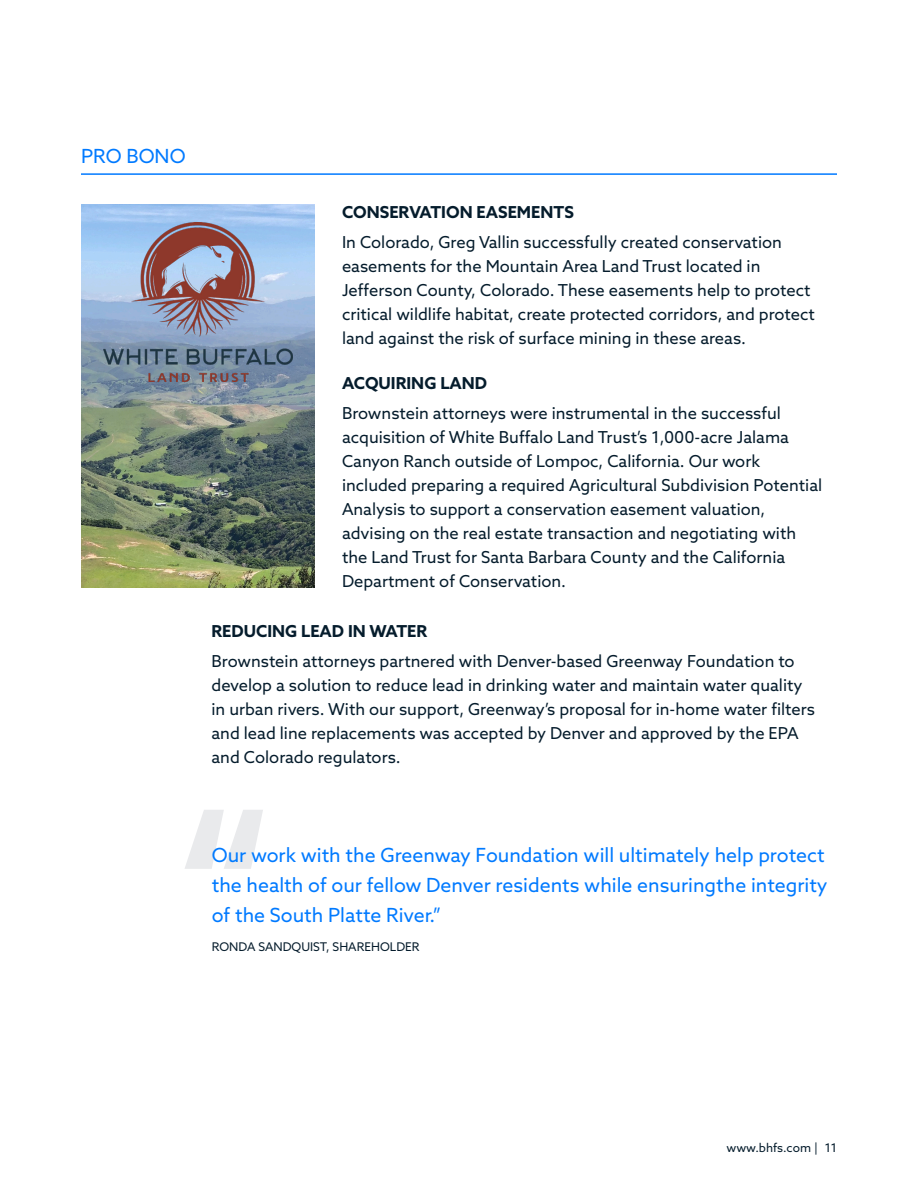
<style>
.page{position:relative;width:918px;height:1188px;background:#fff}
.page>*{position:absolute;margin:0;border:0;box-sizing:border-box;transform-origin:0 0}
.Quote__h2{font:19.5px/30px "Azo Sans";color:#007aff}
.h2_-_RuleBelow{font:19.5px "Azo Sans";color:#007aff}
.Body{font:16.5px/24px "Azo Sans";color:#051c2c}
.t1{font:700 16.5px "Azo Sans";color:#051c2c}
.Body_XS{font:12px "Azo Sans";color:#051c2c}
</style>
<div class="page">
<img style="left:81px;top:205px;width:234px;height:382px">
<hr style="left:81px;top:173px;width:756px;height:2px;background:#007aff">
<svg style="left:185px;top:810px;width:78px;height:59px"></svg>
<img style="left:104px;top:223px;width:188px;height:158px">
<p class="h2_-_RuleBelow" style="left:81px;top:143px;width:106px">PRO BONO</p>
<p class="t1" style="left:342px;top:201px;width:233px">CONSERVATION EASEMENTS</p>
<p class="Body" style="left:342px;top:230px;width:474px">In Colorado, Greg Vallin successfully created conservation easements for the Mountain Area Land Trust located in Jefferson County, Colorado. These easements help to protect critical wildlife habitat, create protected corridors, and protect land against the risk of surface mining in these areas.</p>
<p class="t1" style="left:342px;top:372px;width:147px">ACQUIRING LAND</p>
<p class="Body" style="left:342px;top:401px;width:482px">Brownstein attorneys were instrumental in the successful acquisition of White Buffalo Land Trust’s 1,000-acre Jalama Canyon Ranch outside of Lompoc, California. Our work included preparing a required Agricultural Subdivision Potential Analysis to support a conservation easement valuation, advising on the real estate transaction and negotiating with the Land Trust for Santa Barbara County and the California Department of Conservation.</p>
<p class="t1" style="left:212px;top:620px;width:217px">REDUCING LEAD IN WATER</p>
<p class="Body" style="left:212px;top:649px;width:605px">Brownstein attorneys partnered with Denver-based Greenway Foundation to develop a solution to reduce lead in drinking water and maintain water quality in urban rivers. With our support, Greenway’s proposal for in-home water filters and lead line replacements was accepted by Denver and approved by the EPA and Colorado regulators.</p>
<p class="Quote__h2" style="left:212px;top:840px;width:617px">Our work with the Greenway Foundation will ultimately help protect the health of our fellow Denver residents while ensuringthe integrity of the South Platte River.”</p>
<p class="Body_XS" style="left:212px;top:939px;width:209px">RONDA SANDQUIST, SHAREHOLDER</p>
<p class="Body_XS" style="left:726px;top:1140px;width:112px">www.bhfs.com | 11</p>
</div>
